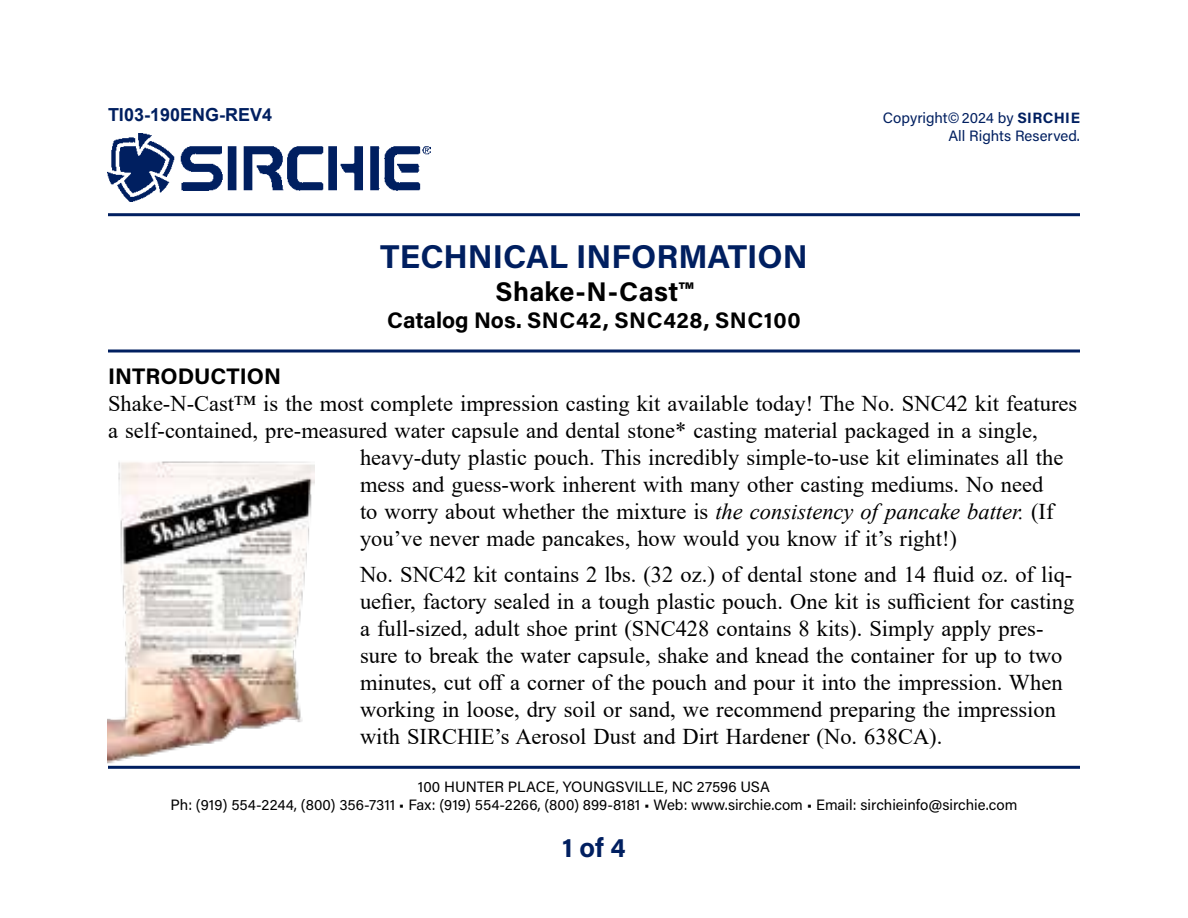
<style>
.page{position:relative;width:1188px;height:918px;background:#fff}
.page>*{position:absolute;margin:0;border:0;box-sizing:border-box;transform-origin:0 0}
.t1{font:700 33px "Acumin Pro";color:#001f60}
.t2{font:700 27px "Acumin Pro";letter-spacing:.01em;color:#000}
.t3{font:700 27px "Acumin Pro";color:#001f60}
.t4{font:22.5px/27px "Times New Roman";color:#000}
.t5{font:700 22.5px "Acumin Pro";letter-spacing:.025em;color:#000}
.t6{font:700 22.5px "Acumin Pro";letter-spacing:.005em;color:#000}
.t7{font:700 18px "Arial";color:#001f60}
.t8{font:15px/18px "Acumin Pro";color:#000;text-align:center}
.t9{font:15px/18px "Acumin Pro";color:#001f60;text-align:right}
.s1{font-weight:700}
.s2{font-style:italic}
</style>
<div class="page">
<hr style="left:108px;top:213px;width:972px;height:3px;background:#001f60">
<hr style="left:108px;top:766px;width:972px;height:3px;background:#001f60">
<hr style="left:108px;top:350px;width:972px;height:2px;background:#001f60">
<img style="left:108px;top:134px;width:322px;height:67px">
<img style="left:108px;top:461px;width:206px;height:303px">
<p class="t7" style="left:108px;top:102px;width:166px">TI03-190ENG-REV4</p>
<h1 class="t1" style="left:380px;top:233px;width:429px">TECHNICAL INFORMATION</h1>
<p class="t2" style="left:495px;top:272px;width:199px">Shake-N-Cast™</p>
<p class="t5" style="left:387px;top:304px;width:415px">Catalog Nos. SNC42, SNC428, SNC100</p>
<p class="t9" style="left:883px;top:108px;width:199px">Copyright©2024 by <span class="s1">SIRCHIE<br></span>All Rights Reserved.</p>
<p class="t6" style="left:108px;top:360px;width:175px">INTRODUCTION</p>
<p class="t4" style="left:108px;top:389px;width:971px">Shake-N-Cast™ is the most complete impression casting kit available today! The No. SNC42 kit features</p>
<p class="t4" style="left:108px;top:416px;width:931px">a self-contained, pre-measured water capsule and dental stone* casting material packaged in a single,</p>
<p class="t4" style="left:360px;top:443px;width:705px">heavy-duty plastic pouch. This incredibly simple-to-use kit eliminates all the</p>
<p class="t4" style="left:360px;top:470px;width:685px">mess and guess-work inherent with many other casting mediums. No need</p>
<p class="t4" style="left:360px;top:497px;width:695px">to worry about whether the mixture is <span class="s2">the consistency of pancake batter.</span> (If</p>
<p class="t4" style="left:360px;top:524px;width:599px">you’ve never made pancakes, how would you know if it’s right!)</p>
<p class="t4" style="left:360px;top:561px;width:716px">No. SNC42 kit contains 2 lbs. (32 oz.) of dental stone and 14 fluid oz. of liq&shy;uefier, factory sealed in a tough plastic pouch. One kit is sufficient for casting a full-sized, adult shoe print (SNC428 contains 8 kits). Simply apply pres&shy;sure to break the water capsule, shake and knead the container for up to two minutes, cut off a corner of the pouch and pour it into the impression. When working in loose, dry soil or sand, we recommend preparing the impression with SIRCHIE’s Aerosol Dust and Dirt Hardener (No. 638CA).</p>
<p class="t8" style="left:171px;top:777px;width:848px">100 HUNTER PLACE, YOUNGSVILLE, NC 27596 USA<br>Ph: (919) 554-2244, (800) 356-7311 • Fax: (919) 554-2266, (800) 899-8181 • Web: www.sirchie.com • Email: sirchieinfo@sirchie.com</p>
<p class="t3" style="left:562px;top:828px;width:65px">1 of 4</p>
</div>
